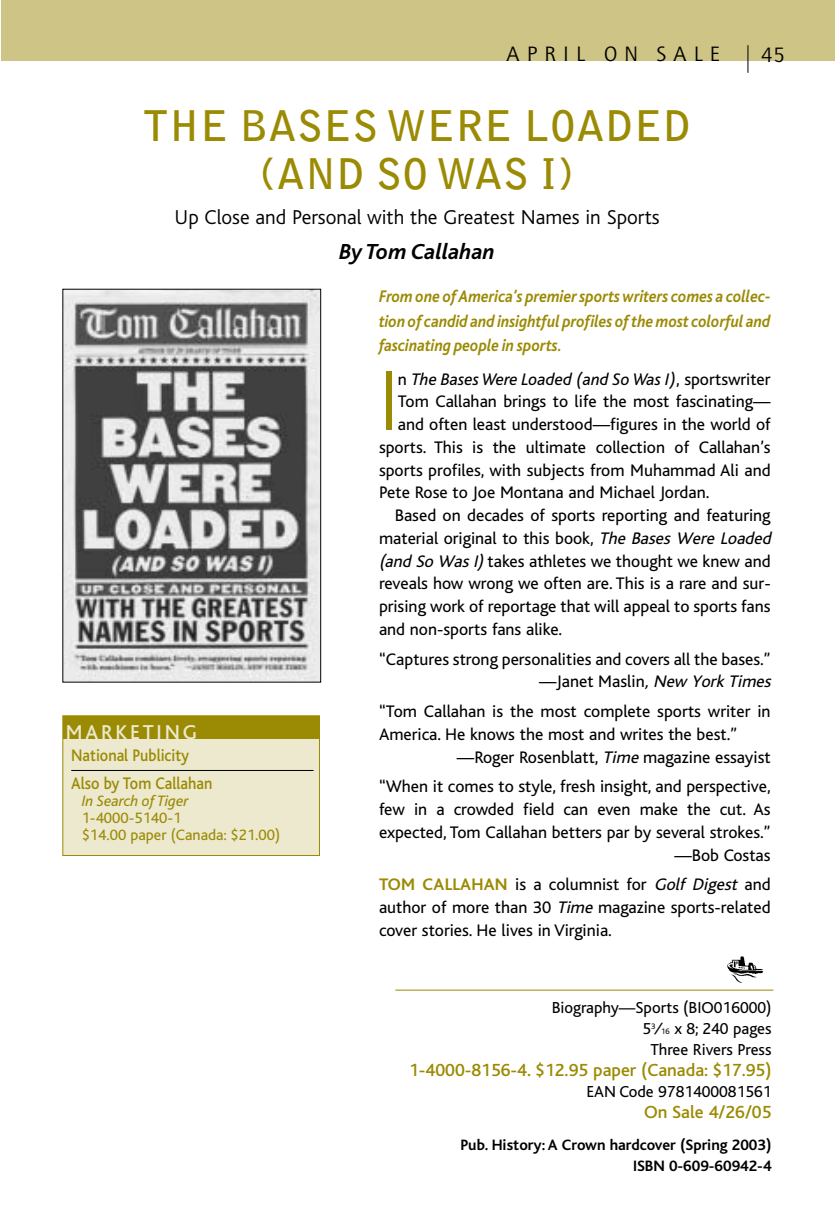
<style>
.page{position:relative;width:835px;height:1213px;background:#fff}
.page>*{position:absolute;margin:0;border:0;box-sizing:border-box;transform-origin:0 0}
.t1{font:300 88.38px "Bliss";color:#9b8a03;scale:.88 1}
.t2{font:700 42px/47.2px "Bell Gothic";letter-spacing:.015em;color:#9b8a03;text-align:center}
.t3{font:italic 700 22.75px "Bliss";color:#000}
.t4{font:300 21px "Bliss";color:#000}
.t5{font:21px "AT Quay Sans";letter-spacing:.335em;color:#000}
.t6{font:500 21px "Bliss";letter-spacing:.135em;color:#ece9ce}
.t7{font:500 18.38px "Bliss";color:#9b8a03}
.t8{font:17.5px/22.8px "Bliss";color:#000;text-align:right}
.t9{font:italic 700 17.5px/24.5px "Bliss";color:#9b8a03;text-align:justify;scale:.9 1}
.t10{font:italic 17.5px "Bliss";color:#000}
.t11{font:500 17.5px/27.5px "Bliss";color:#9b8a03;scale:.9 1}
.t12{font:16.62px/21px "Bliss";color:#000;text-align:right}
.t13{font:700 15.75px/21px "Bliss";color:#000;text-align:right}
.t14{font:15.75px/17px "Bliss";color:#9b8a03}
.t15{font:italic 15.75px "Bliss";color:#9b8a03}
.s1{font-style:normal}
.s2{font-style:italic}
.s3{font-weight:700;color:#9b8a03}
.s4{font-size:8.4px}
</style>
<div class="page">
<div style="left:63px;top:716px;width:256px;height:139px;background:#ece9ce"></div>
<div style="left:62px;top:715px;width:258px;height:141px;border:1px solid #9b8a03"></div>
<div style="left:63px;top:716px;width:257px;height:22px;background:#9b8a03"></div>
<hr style="left:395px;top:990px;width:378px;height:1px;background:#9b8a03">
<img style="left:64px;top:291px;width:255px;height:389px">
<div style="left:62px;top:289px;width:259px;height:393px;border:1px solid #000"></div>
<hr style="left:71px;top:770px;width:243px;height:1px;background:#000">
<img style="left:722px;top:956px;width:45px;height:34px">
<div style="left:1px;top:0;width:834px;height:61px;background:#cec485"></div>
<svg style="left:747px;top:45px;width:1px;height:28px"></svg>
<p class="t5" style="left:506px;top:45px;width:216px">APRIL ON SALE</p>
<p class="t5" style="left:761px;top:46px;width:25px">45</p>
<h2 class="t2" style="left:143px;top:106px;width:549px">THE BASES WERE LOADED (AND SO WAS I)</h2>
<p class="t4" style="left:174px;top:209px;width:487px">Up Close and Personal with the Greatest Names in Sports</p>
<h3 class="t3" style="left:339px;top:243px;width:157px">By Tom Callahan</h3>
<p class="t6" style="left:66px;top:724px;width:132px">MARKETING</p>
<p class="t11" style="left:71px;top:743px;width:158px">National Publicity<br>Also by Tom Callahan</p>
<p class="t15" style="left:82px;top:794px;width:108px">In Search of Tiger</p>
<p class="t14" style="left:82px;top:810px;width:200px">1-4000-5140-1<br>$14.00 paper (Canada: $21.00)</p>
<p class="t9" style="left:379px;top:286px;width:437px">From one of America’s premier sports writers comes a collec&shy;tion of candid and insightful profiles of the most colorful and fascinating people in sports.</p>
<h1 class="t1" style="left:379px;top:368px;width:23px">I</h1>
<p class="t10" style="left:398px;top:372px;width:374px"><span class="s1">n</span> The Bases Were Loaded (and So Was I)<span class="s1">, sportswriter</span></p>
<p class="t8" style="left:398px;top:392px;width:374px">Tom Callahan brings to life the most fascinating—</p>
<p class="t8" style="left:398px;top:415px;width:374px">and often least understood—figures in the world of</p>
<p class="t8" style="left:379px;top:437px;width:393px">sports. This is the ultimate collection of Callahan’s</p>
<p class="t8" style="left:379px;top:460px;width:393px">sports profiles, with subjects from Muhammad Ali and</p>
<p class="t8" style="left:379px;top:483px;width:332px">Pete Rose to Joe Montana and Michael Jordan.</p>
<p class="t8" style="left:395px;top:506px;width:377px">Based on decades of sports reporting and featuring</p>
<p class="t8" style="left:379px;top:528px;width:397px">material original to this book, <span class="s2">The Bases Were Loaded</span></p>
<p class="t8" style="left:379px;top:551px;width:393px"><span class="s2">(and So Was I)</span>takes athletes we thought we knew and</p>
<p class="t8" style="left:379px;top:574px;width:393px">reveals how wrong we often are. This is a rare and sur-</p>
<p class="t8" style="left:379px;top:597px;width:393px">prising work of reportage that will appeal to sports fans</p>
<p class="t8" style="left:379px;top:619px;width:185px">and non-sports fans alike.</p>
<p class="t8" style="left:379px;top:649px;width:397px">“Captures strong personalities and covers all the bases.” —Janet Maslin<span class="s2">, New York Times</span></p>
<p class="t8" style="left:379px;top:702px;width:393px">“Tom Callahan is the most complete sports writer in</p>
<p class="t8" style="left:379px;top:724px;width:360px">America. He knows the most and writes the best.”</p>
<p class="t8" style="left:457px;top:747px;width:315px">—Roger Rosenblatt, <span class="s2">Time</span>magazine essayist</p>
<p class="t8" style="left:379px;top:777px;width:393px">“When it comes to style, fresh insight, and perspective, few in a crowded field can even make the cut. As expected, Tom Callahan betters par by several strokes.” —Bob Costas</p>
<p class="t8" style="left:379px;top:875px;width:393px;text-align:justify"><span class="s3">TOM CALLAHAN</span> is a columnist for <span class="s2">Golf Digest</span> and author of more than 30 <span class="s2">Time</span> magazine sports-related cover stories. He lives in Virginia.</p>
<p class="t12" style="left:552px;top:999px;width:221px">Biography—Sports (BIO016000)<br>5<sup>3</sup>⁄<span class="s4">16</span> x 8; 240 pages<br>Three Rivers Press</p>
<p class="t7" style="left:409px;top:1063px;width:364px">1-4000-8156-4. $12.95 paper (Canada: $17.95)</p>
<p class="t12" style="left:586px;top:1083px;width:187px">EAN Code 9781400081561</p>
<p class="t7" style="left:644px;top:1105px;width:129px">On Sale 4/26/05</p>
<p class="t13" style="left:460px;top:1135px;width:313px">Pub. History: A Crown hardcover (Spring 2003)<br>ISBN 0-609-60942-4</p>
</div>
